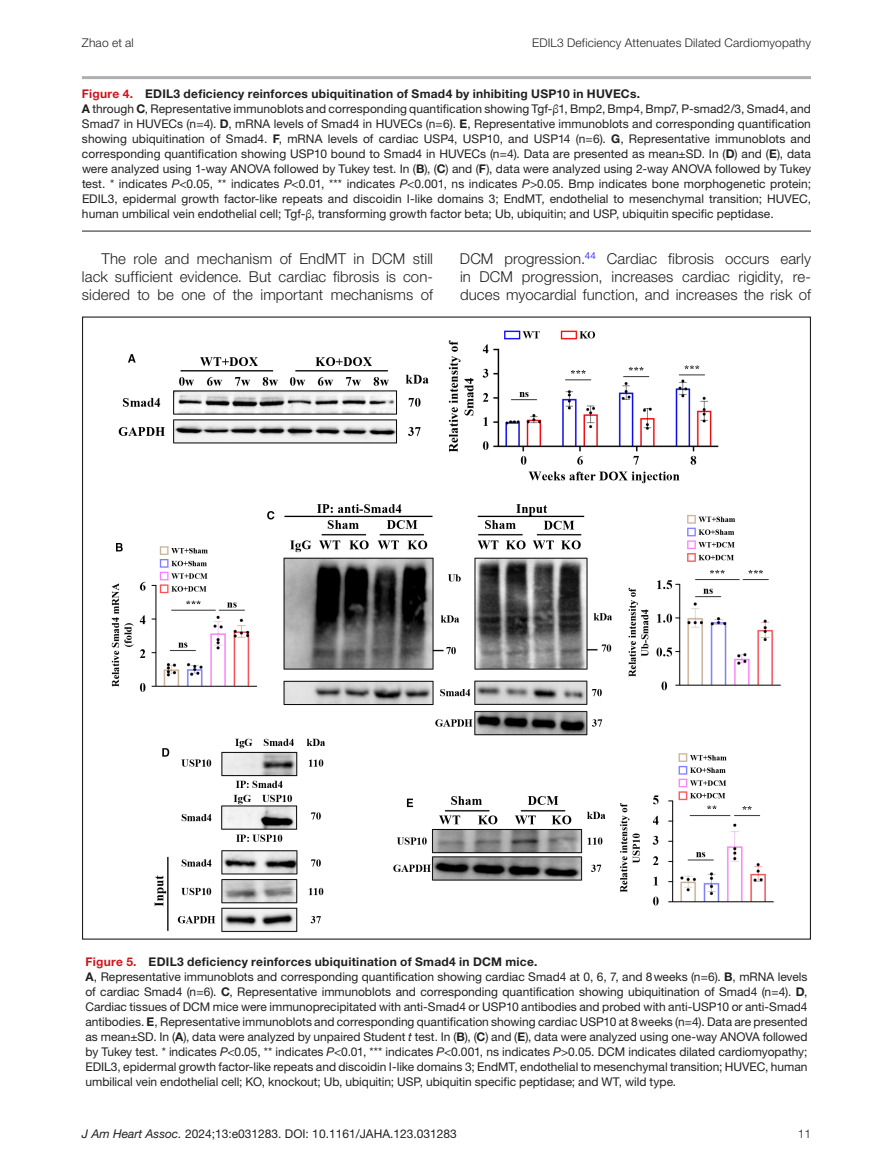
<style>
.page{position:relative;width:893px;height:1174px;background:#fff}
.page>*{position:absolute;margin:0;border:0;box-sizing:border-box;transform-origin:0 0}
.t1{font:300 15px/18px "Helvetica Neue LT Std";letter-spacing:.005em;color:#231f20;text-align:justify}
.t2{font:12px/15px "Helvetica Neue LT Std";color:#231f20}
.t3{font:300 12px "Helvetica Neue LT Std";letter-spacing:.015em;color:#231f20}
.s1{font-weight:700;color:#cd151d}
.s2{font-weight:700}
.s3{font-family:"STIX Two Text"}
.s4{font-style:italic}
</style>
<div class="page">
<hr style="left:82px;top:231px;width:729px;height:1px;background:#231f20">
<img style="left:112px;top:330px;width:669px;height:602px">
<hr style="left:82px;top:76px;width:729px;height:3px;background:#aeafb3">
<p class="t3" style="left:82px;top:35px;width:53px">Zhao et al</p>
<p class="t3" style="left:532px;top:35px;width:280px">EDIL3 Deficiency Attenuates Dilated Cardiomyopathy</p>
<p class="t2" style="left:82px;top:86px;width:731px"><span class="s1">Figure 4.</span> <span class="s2">EDIL3 deficiency reinforces ubiquitination of Smad4 by inhibiting USP10 in HUVECs.<br>A</span> through <span class="s2">C</span>, Representative immunoblots and corresponding quantification showing Tgf-<span class="s3">β</span>1, Bmp2, Bmp4, Bmp7, P-smad2/3, Smad4, and Smad7 in HUVECs (n=4). <span class="s2">D</span>, mRNA levels of Smad4 in HUVECs (n=6). <span class="s2">E</span>, Representative immunoblots and corresponding quantification showing ubiquitination of Smad4. <span class="s2">F</span>, mRNA levels of cardiac USP4, USP10, and USP14 (n=6). <span class="s2">G</span>, Representative immunoblots and corresponding quantification showing USP10 bound to Smad4 in HUVECs (n=4). Data are presented as mean±SD. In (<span class="s2">D</span>) and (<span class="s2">E</span>), data were analyzed using 1-way ANOVA followed by Tukey test. In (<span class="s2">B</span>), (<span class="s2">C</span>) and (<span class="s2">F</span>), data were analyzed using 2-way ANOVA followed by Tukey test. * indicates <span class="s4">P</span>&lt;0.05, ** indicates <span class="s4">P</span>&lt;0.01, *** indicates <span class="s4">P</span>&lt;0.001, ns indicates <span class="s4">P</span>&gt;0.05. Bmp indicates bone morphogenetic protein; EDIL3, epidermal growth factor-like repeats and discoidin I-like domains 3; EndMT, endothelial to mesenchymal transition; HUVEC, human umbilical vein endothelial cell; Tgf-<span class="s3">β</span>, transforming growth factor beta; Ub, ubiquitin; and USP, ubiquitin specific peptidase.</p>
<p class="t1" style="left:82px;top:250px;width:352px;text-indent:20px">The role and mechanism of EndMT in DCM still lack sufficient evidence. But cardiac fibrosis is con&shy;sidered to be one of the important mechanisms of</p>
<p class="t1" style="left:460px;top:250px;width:353px">DCM progression.<sup>44</sup> Cardiac fibrosis occurs early in DCM progression, increases cardiac rigidity, re&shy;duces myocardial function, and increases the risk of</p>
<p class="t2" style="left:85px;top:954px;width:723px"><span class="s1">Figure 5.</span> <span class="s2">EDIL3 deficiency reinforces ubiquitination of Smad4 in DCM mice.<br>A</span>, Representative immunoblots and corresponding quantification showing cardiac Smad4 at 0, 6, 7, and 8weeks (n=6). <span class="s2">B</span>, mRNA levels of cardiac Smad4 (n=6). <span class="s2">C</span>, Representative immunoblots and corresponding quantification showing ubiquitination of Smad4 (n=4). <span class="s2">D</span>, Cardiac tissues of DCM mice were immunoprecipitated with anti-Smad4 or USP10 antibodies and probed with anti-USP10 or anti-Smad4 antibodies. <span class="s2">E</span>, Representative immunoblots and corresponding quantification showing cardiac USP10 at 8weeks (n=4). Data are presented as mean±SD. In (<span class="s2">A</span>), data were analyzed by unpaired Student <span class="s4">t</span> test. In (<span class="s2">B</span>), (<span class="s2">C</span>) and (<span class="s2">E</span>), data were analyzed using one-way ANOVA followed by Tukey test. * indicates <span class="s4">P</span>&lt;0.05, ** indicates <span class="s4">P</span>&lt;0.01, *** indicates <span class="s4">P</span>&lt;0.001, ns indicates <span class="s4">P</span>&gt;0.05. DCM indicates dilated cardiomyopathy; EDIL3, epidermal growth factor-like repeats and discoidin I-like domains 3; EndMT, endothelial to mesenchymal transition; HUVEC, human umbilical vein endothelial cell; KO, knockout; Ub, ubiquitin; USP, ubiquitin specific peptidase; and WT, wild type.</p>
<p class="t2" style="left:82px;top:1126px;width:376px"><span class="s4">J Am Heart Assoc.</span> 2024;13:e031283. DOI: 10.1161/JAHA.123.031283</p>
<p class="t3" style="left:798px;top:1126px;width:15px">11</p>
</div>
